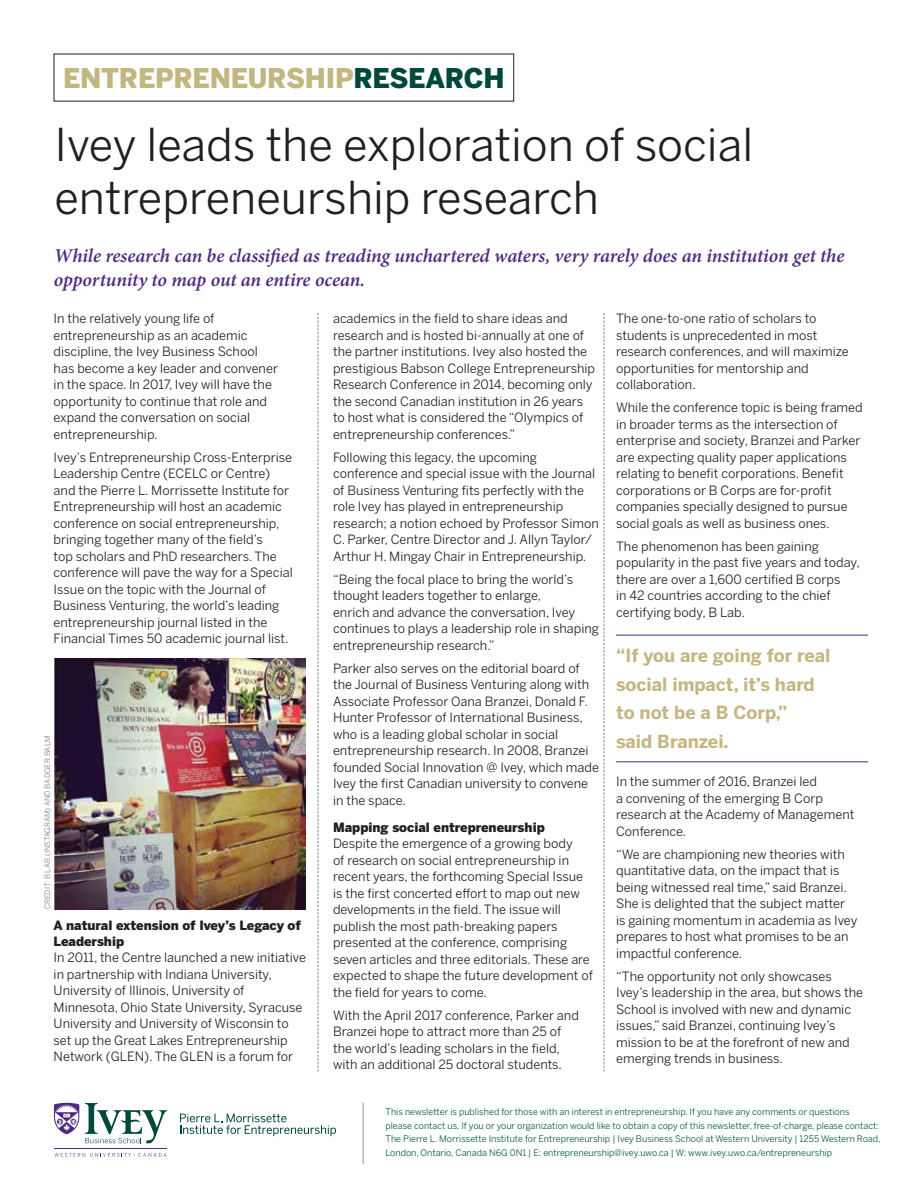
<style>
.page{position:relative;width:918px;height:1188px;background:#fff}
.page>*{position:absolute;margin:0;border:0;box-sizing:border-box;transform-origin:0 0}
.t1{font:45px/52.5px "Benton Sans";color:#231f20}
.t2{font:900 27px "Benton Sans";letter-spacing:-.01em;color:#c4b681}
.t3{font:italic 600 19.5px/24px "Minion Pro";letter-spacing:-.005em;color:#4f2683}
.t4{font:700 18px/28.5px "Benton Sans";color:#c4b681}
.t5{font:12.75px/16.5px "Benton Sans";color:#231f20}
.t6{font:900 12.75px/15.3px "Benton Sans";color:#231f20}
.t7{font:9px/13.5px "Benton Sans";color:#005942}
.t8{font:7.5px "Benton Sans";color:#807f83}
.s1{color:#00483a}
</style>
<div class="page">
<svg style="left:55px;top:1153px;width:112px;height:4px"></svg>
<hr style="left:54px;top:1148px;width:113px;height:1px;background:#4f2683">
<svg style="left:54px;top:1103px;width:25px;height:31px"></svg>
<svg style="left:85px;top:1103px;width:82px;height:40px"></svg>
<svg style="left:180px;top:1114px;width:156px;height:22px"></svg>
<hr style="left:363px;top:1103px;width:1px;height:61px;background:#959484">
<svg style="left:318px;top:313px;width:1px;height:759px"></svg>
<svg style="left:604px;top:313px;width:1px;height:759px"></svg>
<hr style="left:616px;top:635px;width:252px;height:1px;background:#4f2683">
<hr style="left:616px;top:761px;width:252px;height:1px;background:#4f2683">
<img style="left:54px;top:658px;width:252px;height:251px">
<h2 class="t2" style="left:63px;top:62px;width:443px">ENTREPRENEURSHIP<span class="s1">RESEARCH</span></h2>
<h1 class="t1" style="left:54px;top:118px;width:700px">Ivey leads the exploration of social entrepreneurship research</h1>
<h3 class="t3" style="left:54px;top:243px;width:792px">While research can be classified as treading unchartered waters, very rarely does an institution get the opportunity to map out an entire ocean.</h3>
<p class="t5" style="left:54px;top:310px;width:226px">In the relatively young life of entrepreneurship as an academic discipline, the Ivey Business School has become a key leader and convener in the space. In 2017, Ivey will have the opportunity to continue that role and expand the conversation on social entrepreneurship.</p>
<p class="t5" style="left:54px;top:449px;width:241px">Ivey’s Entrepreneurship Cross-Enterprise Leadership Centre (ECELC or Centre) and the Pierre L. Morrissette Institute for Entrepreneurship will host an academic conference on social entrepreneurship, bringing together many of the field’s<br>top scholars and PhD researchers. The conference will pave the way for a Special Issue on the topic with the Journal of Business Venturing, the world’s leading entrepreneurship journal listed in the Financial Times 50 academic journal list.</p>
<p class="t8" style="left:43px;top:909px;width:175px;rotate:-90deg">CREDIT: B LAB (INSTAGRAM) AND BADGER BALM</p>
<p class="t6" style="left:54px;top:918px;width:249px">A natural extension of Ivey’s Legacy of<br>Leadership</p>
<p class="t5" style="left:54px;top:949px;width:254px">In 2011, the Centre launched a new initiative in partnership with Indiana University, University of Illinois, University of Minnesota, Ohio State University, Syracuse University and University of Wisconsin to set up the Great Lakes Entrepreneurship Network (GLEN). The GLEN is a forum for</p>
<p class="t5" style="left:333px;top:310px;width:264px">academics in the field to share ideas and research and is hosted bi-annually at one of the partner institutions. Ivey also hosted the prestigious Babson College Entrepreneurship Research Conference in 2014, becoming only the second Canadian institution in 26 years to host what is considered the “Olympics of entrepreneurship conferences.”</p>
<p class="t5" style="left:333px;top:449px;width:267px">Following this legacy, the upcoming conference and special issue with the Journal of Business Venturing fits perfectly with the role Ivey has played in entrepreneurship research; a notion echoed by Professor Simon C. Parker, Centre Director and J. Allyn Taylor/ Arthur H. Mingay Chair in Entrepreneurship.</p>
<p class="t5" style="left:333px;top:571px;width:268px">“Being the focal place to bring the world’s thought leaders together to enlarge,<br>enrich and advance the conversation, Ivey continues to plays a leadership role in shaping entrepreneurship research.”</p>
<p class="t5" style="left:333px;top:660px;width:268px">Parker also serves on the editorial board of the Journal of Business Venturing along with Associate Professor Oana Branzei, Donald F.<br>Hunter Professor of International Business, who is a leading global scholar in social entrepreneurship research. In 2008, Branzei founded Social Innovation @ Ivey, which made Ivey the first Canadian university to convene in the space.</p>
<p class="t6" style="left:333px;top:819px;width:213px">Mapping social entrepreneurship</p>
<p class="t5" style="left:333px;top:835px;width:261px">Despite the emergence of a growing body<br>of research on social entrepreneurship in recent years, the forthcoming Special Issue is the first concerted effort to map out new developments in the field. The issue will publish the most path-breaking papers presented at the conference, comprising seven articles and three editorials. These are expected to shape the future development of the field for years to come.</p>
<p class="t5" style="left:333px;top:1007px;width:247px">With the April 2017 conference, Parker and Branzei hope to attract more than 25 of the world’s leading scholars in the field, with an additional 25 doctoral students.</p>
<p class="t5" style="left:616px;top:310px;width:234px">The one-to-one ratio of scholars to students is unprecedented in most research conferences, and will maximize opportunities for mentorship and collaboration.</p>
<p class="t5" style="left:616px;top:399px;width:248px">While the conference topic is being framed in broader terms as the intersection of enterprise and society, Branzei and Parker are expecting quality paper applications relating to benefit corporations. Benefit corporations or B Corps are for-profit companies specially designed to pursue social goals as well as business ones.</p>
<p class="t5" style="left:616px;top:538px;width:245px">The phenomenon has been gaining popularity in the past five years and today, there are over a 1,600 certified B corps<br>in 42 countries according to the chief certifying body, B Lab.</p>
<h3 class="t4" style="left:616px;top:641px;width:216px">“If you are going for real social impact, it’s hard to not be a B Corp,”<br>said Branzei.</h3>
<p class="t5" style="left:616px;top:773px;width:240px">In the summer of 2016, Branzei led<br>a convening of the emerging B Corp research at the Academy of Management<br>Conference.</p>
<p class="t5" style="left:616px;top:846px;width:243px">“We are championing new theories with quantitative data, on the impact that is being witnessed real time,” said Branzei.<br>She is delighted that the subject matter is gaining momentum in academia as Ivey prepares to host what promises to be an impactful conference.</p>
<p class="t5" style="left:616px;top:967px;width:248px">“The opportunity not only showcases Ivey’s leadership in the area, but shows the School is involved with new and dynamic issues,” said Branzei, continuing Ivey’s mission to be at the forefront of new and emerging trends in business.</p>
<p class="t7" style="left:386px;top:1105px;width:497px">This newsletter is published for those with an interest in entrepreneurship. If you have any comments or questions<br>please contact us. If you or your organization would like to obtain a copy of this newsletter, free-of-charge, please contact:<br>The Pierre L. Morrissette Institute for Entrepreneurship | Ivey Business School at Western University | 1255 Western Road, London, Ontario, Canada N6G 0N1 | E: entrepreneurship@ivey.uwo.ca | W: www.ivey.uwo.ca/entrepreneurship</p>
</div>
